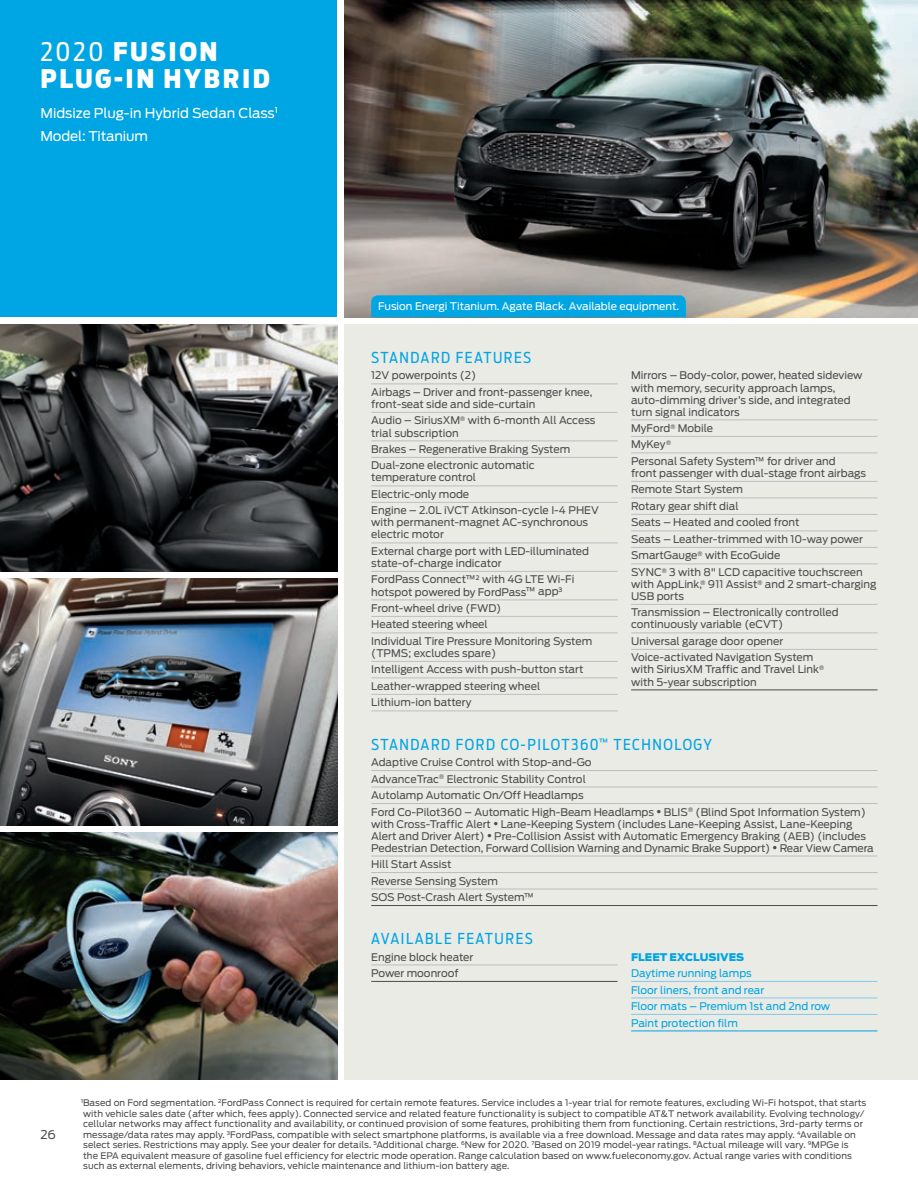
<style>
.page{position:relative;width:918px;height:1188px;background:#fff}
.page>*{position:absolute;margin:0;border:0;box-sizing:border-box;transform-origin:0 0}
.t1{font:900 25.5px/27px "Ford Antenna Cond";letter-spacing:.1em;color:#fff}
.t2{font:15px "Ford Antenna Cond";letter-spacing:.1em;color:#00a5e3}
.t3{font:13.5px/23.2px "Ford Antenna";letter-spacing:-.005em;color:#fff}
.t4{font:12px "Ford Antenna";color:#4b4c4d}
.t5{font:10.5px/16.5px "Ford Antenna";color:#4b4c4d}
.t6{font:10.5px/16.5px "Ford Antenna";color:#00a5e3}
.t7{font:10.5px "Ford Antenna";color:#fff}
.t8{font:900 10.5px "Ford Antenna";color:#00a5e3}
.t9{font:9px/10.5px "Ford Antenna";letter-spacing:.01em;color:#4b4c4d}
.s1{font-weight:400}
.s2{font-size:9.3px}
.s3{font-family:"Frutiger LT Std";font-weight:700;font-size:9.75px}
</style>
<div class="page">
<div style="left:344px;top:324px;width:574px;height:756px;background:#ebebe6"></div>
<div style="left:0;top:0;width:338px;height:317px;background:#00a5e3"></div>
<img style="left:0;top:578px;width:338px;height:248px">
<img style="left:0;top:324px;width:338px;height:248px">
<img style="left:0;top:832px;width:338px;height:248px">
<img style="left:344px;top:0;width:574px;height:317px">
<hr style="left:371px;top:384px;width:247px;height:1px;background:#bcbdc0">
<hr style="left:371px;top:412px;width:247px;height:1px;background:#bcbdc0">
<hr style="left:371px;top:441px;width:247px;height:1px;background:#bcbdc0">
<hr style="left:371px;top:457px;width:247px;height:1px;background:#bcbdc0">
<hr style="left:371px;top:486px;width:247px;height:1px;background:#bcbdc0">
<hr style="left:371px;top:502px;width:247px;height:1px;background:#bcbdc0">
<hr style="left:371px;top:543px;width:247px;height:1px;background:#bcbdc0">
<hr style="left:371px;top:571px;width:247px;height:1px;background:#bcbdc0">
<hr style="left:371px;top:600px;width:247px;height:1px;background:#bcbdc0">
<hr style="left:371px;top:616px;width:247px;height:1px;background:#bcbdc0">
<hr style="left:371px;top:633px;width:247px;height:1px;background:#bcbdc0">
<hr style="left:371px;top:661px;width:247px;height:1px;background:#bcbdc0">
<hr style="left:371px;top:678px;width:247px;height:1px;background:#bcbdc0">
<hr style="left:371px;top:694px;width:247px;height:1px;background:#bcbdc0">
<hr style="left:371px;top:711px;width:247px;height:1px;background:#bcbdc0">
<hr style="left:631px;top:420px;width:247px;height:1px;background:#bcbdc0">
<hr style="left:631px;top:436px;width:247px;height:1px;background:#bcbdc0">
<hr style="left:631px;top:453px;width:247px;height:1px;background:#bcbdc0">
<hr style="left:631px;top:481px;width:247px;height:1px;background:#bcbdc0">
<hr style="left:631px;top:498px;width:247px;height:1px;background:#bcbdc0">
<hr style="left:631px;top:514px;width:247px;height:1px;background:#bcbdc0">
<hr style="left:631px;top:531px;width:247px;height:1px;background:#bcbdc0">
<hr style="left:631px;top:547px;width:247px;height:1px;background:#bcbdc0">
<hr style="left:631px;top:564px;width:247px;height:1px;background:#bcbdc0">
<hr style="left:631px;top:604px;width:247px;height:1px;background:#bcbdc0">
<hr style="left:631px;top:633px;width:247px;height:1px;background:#bcbdc0">
<hr style="left:631px;top:649px;width:247px;height:1px;background:#bcbdc0">
<hr style="left:631px;top:690px;width:247px;height:1px;background:#4b4c4d">
<hr style="left:371px;top:965px;width:247px;height:1px;background:#bcbdc0">
<hr style="left:371px;top:981px;width:247px;height:1px;background:#4b4c4d">
<hr style="left:631px;top:981px;width:247px;height:1px;background:#80caf0">
<hr style="left:631px;top:998px;width:247px;height:1px;background:#80caf0">
<hr style="left:631px;top:1014px;width:247px;height:1px;background:#80caf0">
<hr style="left:631px;top:1031px;width:247px;height:1px;background:#00a5e3">
<div style="left:371px;top:295px;width:315px;height:22px;background:#00a5e3"></div>
<hr style="left:371px;top:770px;width:507px;height:1px;background:#bcbdc0">
<hr style="left:371px;top:787px;width:507px;height:1px;background:#bcbdc0">
<hr style="left:371px;top:803px;width:507px;height:1px;background:#bcbdc0">
<hr style="left:371px;top:856px;width:507px;height:1px;background:#bcbdc0">
<hr style="left:371px;top:872px;width:507px;height:1px;background:#bcbdc0">
<hr style="left:371px;top:889px;width:507px;height:1px;background:#bcbdc0">
<hr style="left:371px;top:905px;width:507px;height:1px;background:#4b4c4d">
<h1 class="t1" style="left:40px;top:35px;width:231px"><span class="s1">2020</span> FUSION<br>PLUG-IN HYBRID</h1>
<p class="t3" style="left:40px;top:100px;width:239px">Midsize Plug-in Hybrid Sedan Class<sup>1<br></sup>Model: Titanium</p>
<p class="t7" style="left:378px;top:298px;width:303px">Fusion Energi Titanium. Agate Black. Available equipment.</p>
<h2 class="t2" style="left:371px;top:345px;width:162px">STANDARD FEATURES</h2>
<p class="t5" style="left:371px;top:366px;width:223px">12V powerpoints (2)<br>Airbags – Driver and front-passenger knee,</p>
<p class="t5" style="left:371px;top:395px;width:226px">front-seat side and side-curtain<br>Audio – SiriusXM<sup>®</sup> with 6-month All Access</p>
<p class="t5" style="left:371px;top:423px;width:201px">trial subscription<br>Brakes – Regenerative Braking System<br>Dual-zone electronic automatic</p>
<p class="t5" style="left:371px;top:468px;width:229px">temperature control<br>Electric-only mode<br>Engine – 2.0L iVCT Atkinson-cycle I-4 PHEV</p>
<p class="t5" style="left:371px;top:515px;width:219px;line-height:12px">with permanent-magnet AC-synchronous electric motor</p>
<p class="t5" style="left:371px;top:544px;width:219px;line-height:12px">External charge port with LED-illuminated state-of-charge indicator</p>
<p class="t5" style="left:371px;top:572px;width:205px;line-height:12px">FordPass Connect<span class="s2">™</span><sup>2</sup> with 4G LTE Wi-Fi hotspot powered by FordPass<span class="s2">™</span> app<sup>3</sup></p>
<p class="t5" style="left:371px;top:599px;width:223px">Front-wheel drive (FWD)<br>Heated steering wheel<br>Individual Tire Pressure Monitoring System</p>
<p class="t5" style="left:371px;top:644px;width:214px">(TPMS; excludes spare)<br>Intelligent Access with push-button start<br>Leather-wrapped steering wheel<br>Lithium-ion battery</p>
<p class="t5" style="left:631px;top:368px;width:233px;line-height:12px">Mirrors – Body-color, power, heated sideview with memory, security approach lamps, auto-dimming driver’s side, and integrated turn signal indicators</p>
<p class="t5" style="left:631px;top:419px;width:206px">MyFord<sup>®</sup> Mobile<br>MyKey<sup>®<br></sup>Personal Safety System<span class="s2">™</span> for driver and</p>
<p class="t5" style="left:631px;top:464px;width:236px">front passenger with dual-stage front airbags Remote Start System<br>Rotary gear shift dial<br>Seats – Heated and cooled front<br>Seats – Leather-trimmed with 10-way power SmartGauge<sup>®</sup> with EcoGuide<br>SYNC<sup>®</sup> 3 with 8" LCD capacitive touchscreen</p>
<p class="t5" style="left:631px;top:577px;width:247px;line-height:12px">with AppLink,<sup>®</sup> 911 Assist<sup>®</sup> and 2 smart-charging<br>USB ports</p>
<p class="t5" style="left:631px;top:605px;width:209px;line-height:12px">Transmission – Electronically controlled continuously variable (eCVT)</p>
<p class="t5" style="left:631px;top:632px;width:184px">Universal garage door opener<br>Voice-activated Navigation System</p>
<p class="t5" style="left:631px;top:662px;width:195px;line-height:12px">with SiriusXM Traffic and Travel Link<sup>® </sup>with 5-year subscription</p>
<h2 class="t2" style="left:371px;top:731px;width:342px">STANDARD FORD CO-PILOT360<sup>™</sup> TECHNOLOGY</h2>
<p class="t5" style="left:371px;top:753px;width:496px">Adaptive Cruise Control with Stop-and-Go<br>AdvanceTrac<sup>®</sup> Electronic Stability Control<br>Autolamp Automatic On/Off Headlamps<br>Ford Co-Pilot360 – Automatic High-Beam Headlamps <span class="s3">•</span> BLIS<sup>®</sup> (Blind Spot Information System)</p>
<p class="t5" style="left:371px;top:817px;width:504px;line-height:12px">with Cross-Traffic Alert <span class="s3">•</span> Lane-Keeping System (includes Lane-Keeping Assist, Lane-Keeping<br>Alert and Driver Alert) <span class="s3">•</span> Pre-Collision Assist with Automatic Emergency Braking (AEB) (includes<br>Pedestrian Detection, Forward Collision Warning and Dynamic Brake Support) <span class="s3">•</span> Rear View Camera</p>
<p class="t5" style="left:371px;top:855px;width:164px">Hill Start Assist<br>Reverse Sensing System<br>SOS Post-Crash Alert System<span class="s2">™</span></p>
<h2 class="t2" style="left:371px;top:926px;width:163px">AVAILABLE FEATURES</h2>
<p class="t5" style="left:371px;top:947px;width:104px">Engine block heater<br>Power moonroof</p>
<p class="t8" style="left:631px;top:947px;width:114px">FLEET EXCLUSIVES</p>
<p class="t6" style="left:631px;top:964px;width:201px">Daytime running lamps<br>Floor liners, front and rear<br>Floor mats – Premium 1st and 2nd row<br>Paint protection film</p>
<p class="t4" style="left:40px;top:1124px;width:17px">26</p>
<p class="t9" style="left:81px;top:1097px;width:787px"><sup>1</sup>Based on Ford segmentation. <sup>2</sup>FordPass Connect is required for certain remote features. Service includes a 1-year trial for remote features, excluding Wi-Fi hotspot, that starts with vehicle sales date (after which, fees apply). Connected service and related feature functionality is subject to compatible AT&amp;T network availability. Evolving technology/ cellular networks may affect functionality and availability, or continued provision of some features, prohibiting them from functioning. Certain restrictions, 3rd-party terms or message/data rates may apply. <sup>3</sup>FordPass, compatible with select smartphone platforms, is available via a free download. Message and data rates may apply. <sup>4</sup>Available on select series. Restrictions may apply. See your dealer for details. <sup>5</sup>Additional charge. <sup>6</sup>New for 2020. <sup>7</sup>Based on 2019 model-year ratings. <sup>8</sup>Actual mileage will vary. <sup>9</sup>MPGe is<br>the EPA equivalent measure of gasoline fuel efficiency for electric mode operation. Range calculation based on www.fueleconomy.gov. Actual range varies with conditions such as external elements, driving behaviors, vehicle maintenance and lithium-ion battery age.</p>
</div>
